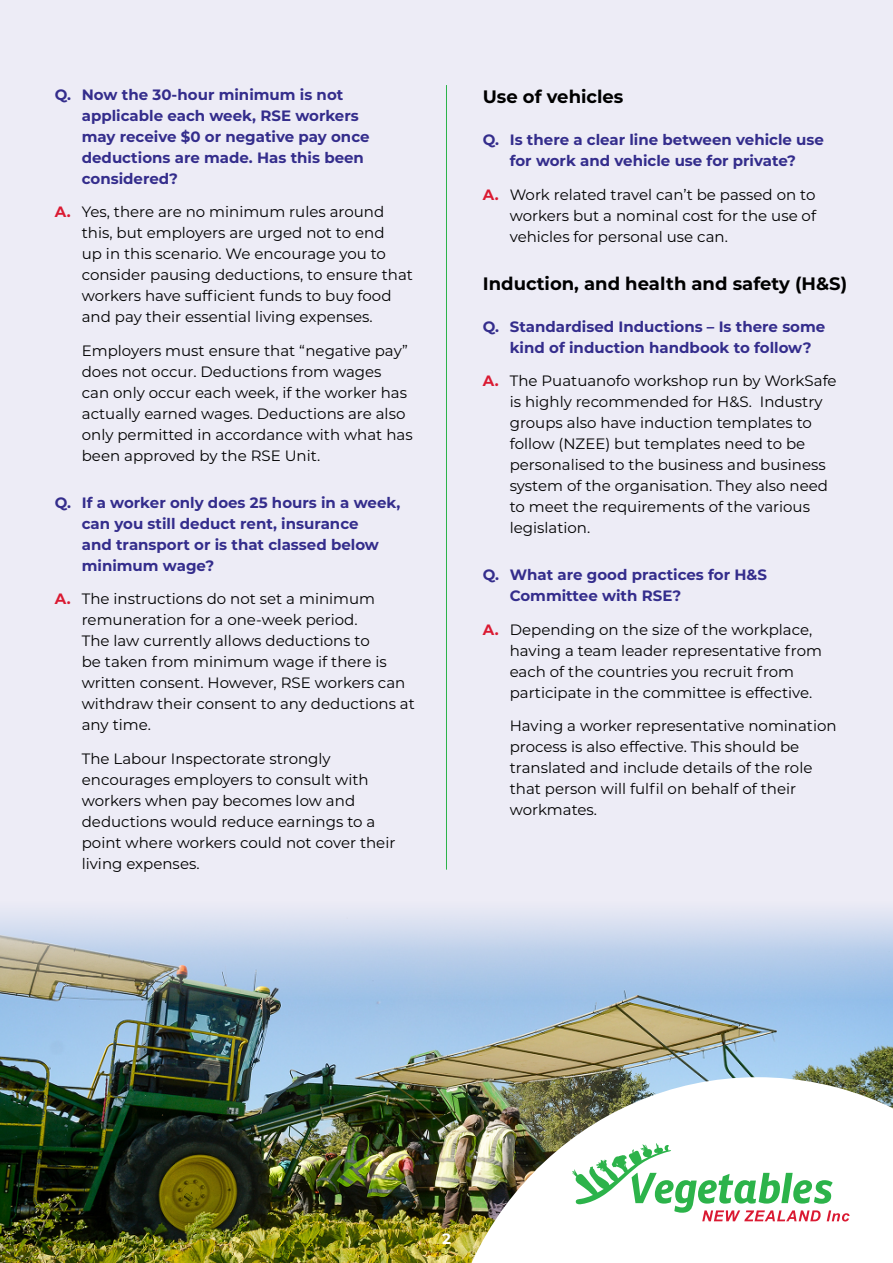
<style>
.page{position:relative;width:893px;height:1263px;background:#edecf6}
.page>*{position:absolute;margin:0;border:0;box-sizing:border-box;transform-origin:0 0}
.VNZI_Subhead{font:700 18px "Montserrat";color:#000}
.FAQ_L1{font:15px/21px "Montserrat";color:#000}
.FAQ_L1-2{font:700 15px/21px "Montserrat";color:#342d8c}
.Body_copy_centered{font:700 15px "Montserrat";color:#fff}
.s1{font-weight:700;color:#da1a32}
</style>
<div class="page">
<img style="left:0;top:912px;width:893px;height:351px">
<img style="left:441px;top:1077px;width:452px;height:186px">
<svg style="left:572px;top:1143px;width:278px;height:78px;background:#d3e9d4"></svg>
<hr style="left:446px;top:85px;width:1px;height:785px;background:#2cb34a">
<p class="FAQ_L1-2" style="left:82px;top:83px;width:289px;text-indent:-27px">Q. Now the 30-hour minimum is not applicable each week, RSE workers may receive $0 or negative pay once deductions are made. Has this been considered?</p>
<p class="FAQ_L1" style="left:82px;top:201px;width:333px;text-indent:-27px"><span class="s1">A.</span> Yes, there are no minimum rules around this, but employers are urged not to end<br>up in this scenario. We encourage you to consider pausing deductions, to ensure that workers have sufficient funds to buy food and pay their essential living expenses.</p>
<p class="FAQ_L1" style="left:82px;top:340px;width:332px">Employers must ensure that “negative pay” does not occur. Deductions from wages can only occur each week, if the worker has actually earned wages. Deductions are also only permitted in accordance with what has been approved by the RSE Unit.</p>
<p class="FAQ_L1-2" style="left:82px;top:491px;width:320px;text-indent:-27px">Q. If a worker only does 25 hours in a week, can you still deduct rent, insurance<br>and transport or is that classed below minimum wage?</p>
<p class="FAQ_L1" style="left:82px;top:588px;width:335px;text-indent:-27px"><span class="s1">A.</span> The instructions do not set a minimum remuneration for a one-week period.<br>The law currently allows deductions to<br>be taken from minimum wage if there is written consent. However, RSE workers can withdraw their consent to any deductions at any time.</p>
<p class="FAQ_L1" style="left:82px;top:748px;width:315px">The Labour Inspectorate strongly encourages employers to consult with workers when pay becomes low and deductions would reduce earnings to a point where workers could not cover their living expenses.</p>
<p class="VNZI_Subhead" style="left:483px;top:84px;width:142px">Use of vehicles</p>
<p class="FAQ_L1-2" style="left:483px;top:128px;width:343px;text-align:center">Q. Is there a clear line between vehicle use for work and vehicle use for private?</p>
<p class="FAQ_L1" style="left:510px;top:183px;width:308px;text-align:justify;text-indent:-27px"><span class="s1">A.</span> Work related travel can’t be passed on to workers but a nominal cost for the use of vehicles for personal use can.</p>
<p class="VNZI_Subhead" style="left:483px;top:271px;width:366px">Induction, and health and safety (H&amp;S)</p>
<p class="FAQ_L1-2" style="left:510px;top:315px;width:317px;text-indent:-27px">Q. Standardised Inductions – Is there some kind of induction handbook to follow?</p>
<p class="FAQ_L1" style="left:510px;top:370px;width:328px;text-indent:-27px"><span class="s1">A.</span> The Puatuanofo workshop run by WorkSafe is highly recommended for H&amp;S. Industry groups also have induction templates to follow (NZEE) but templates need to be personalised to the business and business system of the organisation. They also need to meet the requirements of the various legislation.</p>
<p class="FAQ_L1-2" style="left:510px;top:563px;width:259px;text-indent:-27px">Q. What are good practices for H&amp;S<br>Committee with RSE?</p>
<p class="FAQ_L1" style="left:510px;top:618px;width:314px;text-indent:-27px"><span class="s1">A.</span> Depending on the size of the workplace, having a team leader representative from each of the countries you recruit from participate in the committee is effective.</p>
<p class="FAQ_L1" style="left:510px;top:715px;width:328px">Having a worker representative nomination process is also effective. This should be translated and include details of the role that person will fulfil on behalf of their workmates.</p>
<p class="Body_copy_centered" style="left:442px;top:1227px;width:10px">2</p>
</div>
